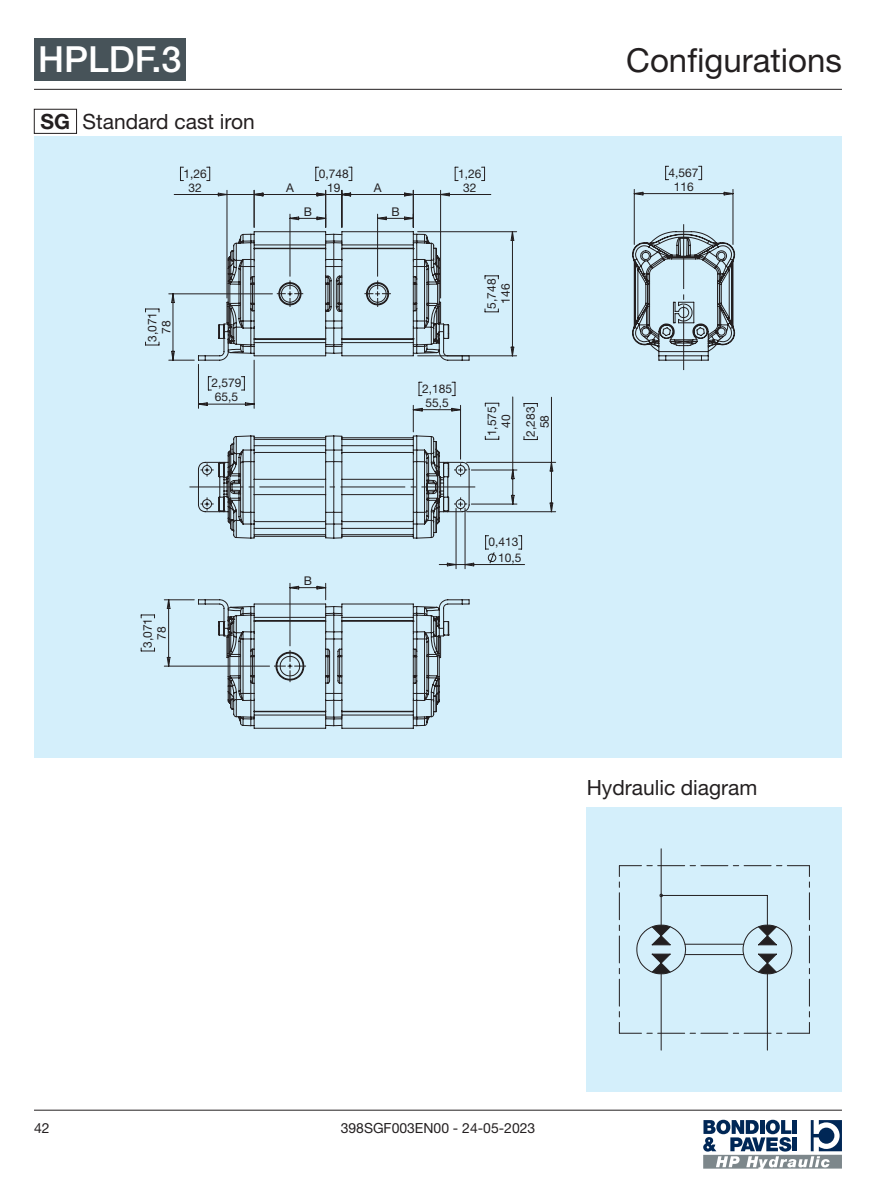
<style>
.page{position:relative;width:893px;height:1191px;background:#fff}
.page>*{position:absolute;margin:0;border:0;box-sizing:border-box;transform-origin:0 0}
.t1{font:500 36px "Helvetica Neue LT Std";color:#fff}
.t2{font:33px "Helvetica Neue LT Std";color:#231f20}
.t3{font:21px "Helvetica Neue LT Std";color:#231f20}
.t4{font:13.95px "Helvetica Neue LT Std";color:#231f20}
.t5{font:12px/14px "Helvetica Neue LT Std";color:#231f20;text-align:center}
.s1{font-weight:700}
</style>
<div class="page">
<hr style="left:34px;top:89px;width:808px;height:1px;background:#231f20">
<hr style="left:34px;top:1109px;width:808px;height:1px;background:#231f20">
<svg style="left:703px;top:1119px;width:139px;height:49px"></svg>
<div style="left:34px;top:38px;width:152px;height:43px;background:#475359"></div>
<div style="left:34px;top:109px;width:43px;height:25px;border:1px solid #231f20"></div>
<div style="left:34px;top:137px;width:808px;height:621px;background:#d4effb"></div>
<svg style="left:174px;top:166px;width:559px;height:399px"></svg>
<svg style="left:141px;top:231px;width:376px;height:435px"></svg>
<svg style="left:198px;top:583px;width:272px;height:145px"></svg>
<svg style="left:189px;top:167px;width:367px;height:372px"></svg>
<div style="left:587px;top:807px;width:255px;height:284px;background:#d4effb"></div>
<svg style="left:619px;top:848px;width:191px;height:202px"></svg>
<h1 class="t1" style="left:38px;top:38px;width:145px">HPLDF.3</h1>
<h2 class="t2" style="left:626px;top:41px;width:217px">Configurations</h2>
<h3 class="t3" style="left:41px;top:109px;width:216px"><span class="s1">SG</span> Standard cast iron</h3>
<p class="t5" style="left:669px;top:165px;width:31px">4,567<br>116</p>
<p class="t5" style="left:184px;top:166px;width:25px">1,26<br>32</p>
<p class="t5" style="left:319px;top:166px;width:31px">0,748<br>19</p>
<p class="t5" style="left:458px;top:166px;width:25px">1,26<br>32</p>
<p class="t5" style="left:374px;top:180px;width:9px">A</p>
<p class="t5" style="left:286px;top:180px;width:9px">A</p>
<p class="t5" style="left:145px;top:342px;width:31px;rotate:-90deg">3,071<br>78</p>
<p class="t5" style="left:211px;top:376px;width:31px;text-align:left">2,579<br>65,5</p>
<p class="t5" style="left:304px;top:204px;width:10px">B</p>
<p class="t5" style="left:141px;top:648px;width:31px;rotate:-90deg">3,071<br>78</p>
<p class="t5" style="left:304px;top:573px;width:10px">B</p>
<p class="t5" style="left:392px;top:204px;width:10px">B</p>
<p class="t5" style="left:422px;top:381px;width:31px;text-align:left">2,185<br>55,5</p>
<p class="t5" style="left:484px;top:309px;width:31px;rotate:-90deg">5,748<br>146</p>
<p class="t5" style="left:485px;top:436px;width:31px;rotate:-90deg">1,575<br>40</p>
<p class="t5" style="left:523px;top:436px;width:32px;rotate:-90deg">2,283<br>58</p>
<p class="t5" style="left:489px;top:534px;width:35px;line-height:15.5px;text-align:right">0,413<br>10,5</p>
<h3 class="t3" style="left:587px;top:775px;width:172px">Hydraulic diagram</h3>
<p class="t4" style="left:34px;top:1119px;width:17px">42</p>
<p class="t4" style="left:341px;top:1119px;width:196px">398SGF003EN00 - 24-05-2023</p>
</div>
